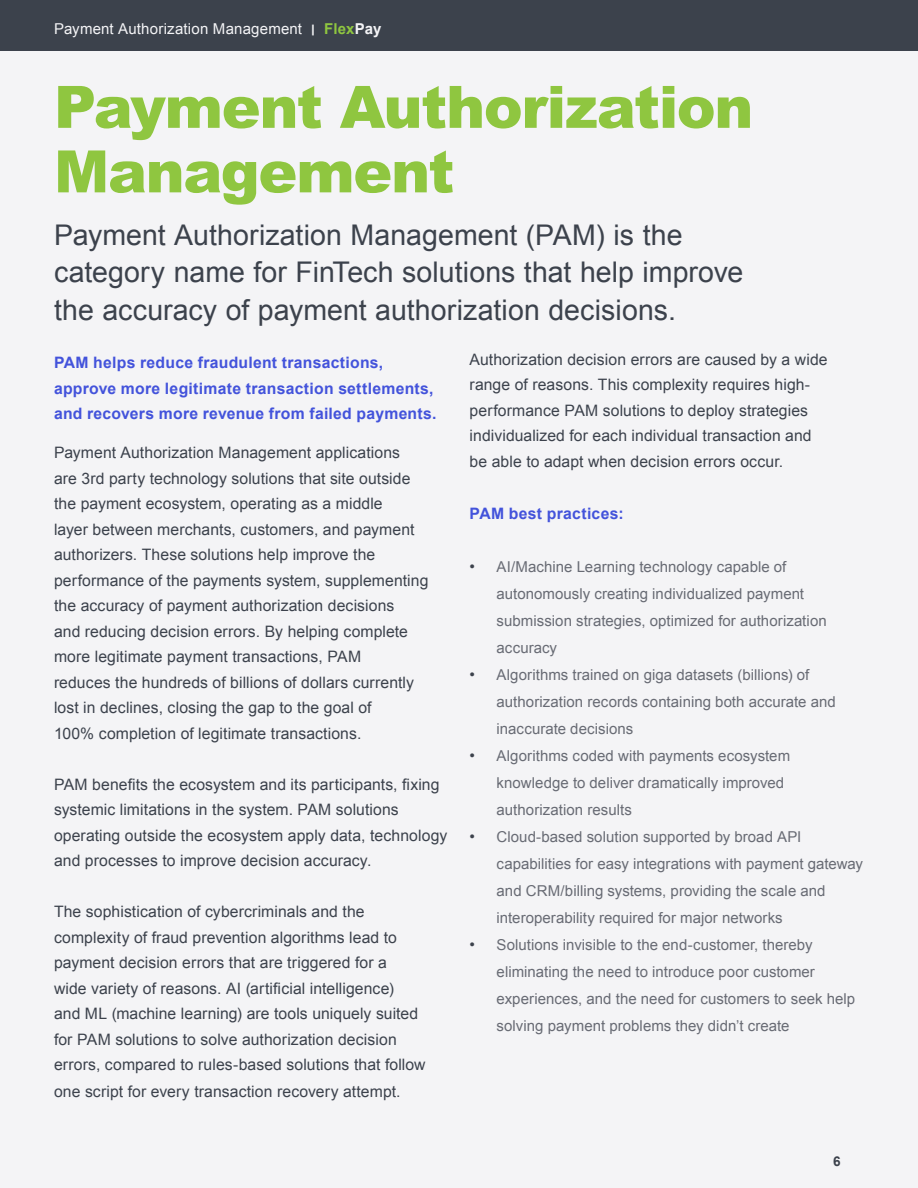
<style>
.page{position:relative;width:918px;height:1188px;background:#fff}
.page>*{position:absolute;margin:0;border:0;box-sizing:border-box;transform-origin:0 0}
.t1{font:900 58.5px/64.5px "Arial";letter-spacing:-.025em;color:#8fc640}
.t2{font:28.5px/37.5px "Arial";letter-spacing:.005em;color:#3c424c}
.t3{font:15.75px/25.5px "Arial";letter-spacing:.005em;color:#3c424c}
.t4{font:700 15.75px/25.5px "Arial";letter-spacing:.015em;color:#4353db}
.t5{font:15px/27px "Arial";letter-spacing:.005em;color:#686b74}
.t6{font:15px "Arial";letter-spacing:.015em;color:#f4f4f6}
.t7{font:700 13.5px "Arial";color:#3c424c}
.s1{font-weight:700}
.s2{font-weight:700;color:#8fc640}
.s3{font-size:15.75px;color:#3c424c}
</style>
<div class="page">
<div style="left:0;top:0;width:918px;height:54px;background:#3c424c"></div>
<div style="left:0;top:52px;width:918px;height:1136px;background:#f4f4f6"></div>
<p class="t6" style="left:54px;top:19px;width:329px">Payment Authorization Management <span class="s1">׀</span> <span class="s2">Flex</span><span class="s1">Pay</span></p>
<h1 class="t1" style="left:54px;top:73px;width:701px">Payment Authorization<br>Management</h1>
<h2 class="t2" style="left:54px;top:216px;width:691px">Payment Authorization Management (PAM) is the category name for FinTech solutions that help improve the accuracy of payment authorization decisions.</h2>
<p class="t4" style="left:54px;top:350px;width:384px">PAM helps reduce fraudulent transactions, approve more legitimate transaction settlements, and recovers more revenue from failed payments.</p>
<p class="t3" style="left:54px;top:440px;width:376px">Payment Authorization Management applications<br>are 3rd party technology solutions that site outside the payment ecosystem, operating as a middle<br>layer between merchants, customers, and payment authorizers. These solutions help improve the performance of the payments system, supplementing the accuracy of payment authorization decisions<br>and reducing decision errors. By helping complete more legitimate payment transactions, PAM<br>reduces the hundreds of billions of dollars currently lost in declines, closing the gap to the goal of<br>100% completion of legitimate transactions.</p>
<p class="t3" style="left:54px;top:772px;width:395px">PAM benefits the ecosystem and its participants, fixing systemic limitations in the system. PAM solutions operating outside the ecosystem apply data, technology and processes to improve decision accuracy.</p>
<p class="t3" style="left:54px;top:899px;width:373px">The sophistication of cybercriminals and the complexity of fraud prevention algorithms lead to payment decision errors that are triggered for a<br>wide variety of reasons. AI (artificial intelligence)<br>and ML (machine learning) are tools uniquely suited for PAM solutions to solve authorization decision errors, compared to rules-based solutions that follow</p>
<p class="t3" style="left:54px;top:1079px;width:348px">one script for every transaction recovery attempt.</p>
<p class="t3" style="left:470px;top:347px;width:360px">Authorization decision errors are caused by a wide range of reasons. This complexity requires high&shy;performance PAM solutions to deploy strategies individualized for each individual transaction and be able to adapt when decision errors occur.</p>
<p class="t4" style="left:470px;top:502px;width:155px">PAM best practices:</p>
<p class="t5" style="left:497px;top:553px;width:332px;text-indent:-27px"><span class="s3">•</span> AI/Machine Learning technology capable of autonomously creating individualized payment submission strategies, optimized for authorization accuracy</p>
<p class="t5" style="left:497px;top:661px;width:341px;text-indent:-27px"><span class="s3">•</span> Algorithms trained on giga datasets (billions) of authorization records containing both accurate and inaccurate decisions</p>
<p class="t5" style="left:497px;top:742px;width:295px;text-indent:-27px"><span class="s3">•</span> Algorithms coded with payments ecosystem knowledge to deliver dramatically improved authorization results</p>
<p class="t5" style="left:497px;top:823px;width:368px;text-indent:-27px"><span class="s3">•</span> Cloud-based solution supported by broad API capabilities for easy integrations with payment gateway and CRM/billing systems, providing the scale and interoperability required for major networks</p>
<p class="t5" style="left:497px;top:931px;width:360px;text-indent:-27px"><span class="s3">•</span> Solutions invisible to the end-customer, thereby eliminating the need to introduce poor customer experiences, and the need for customers to seek help solving payment problems they didn’t create</p>
<p class="t7" style="left:833px;top:1152px;width:9px">6</p>
</div>
